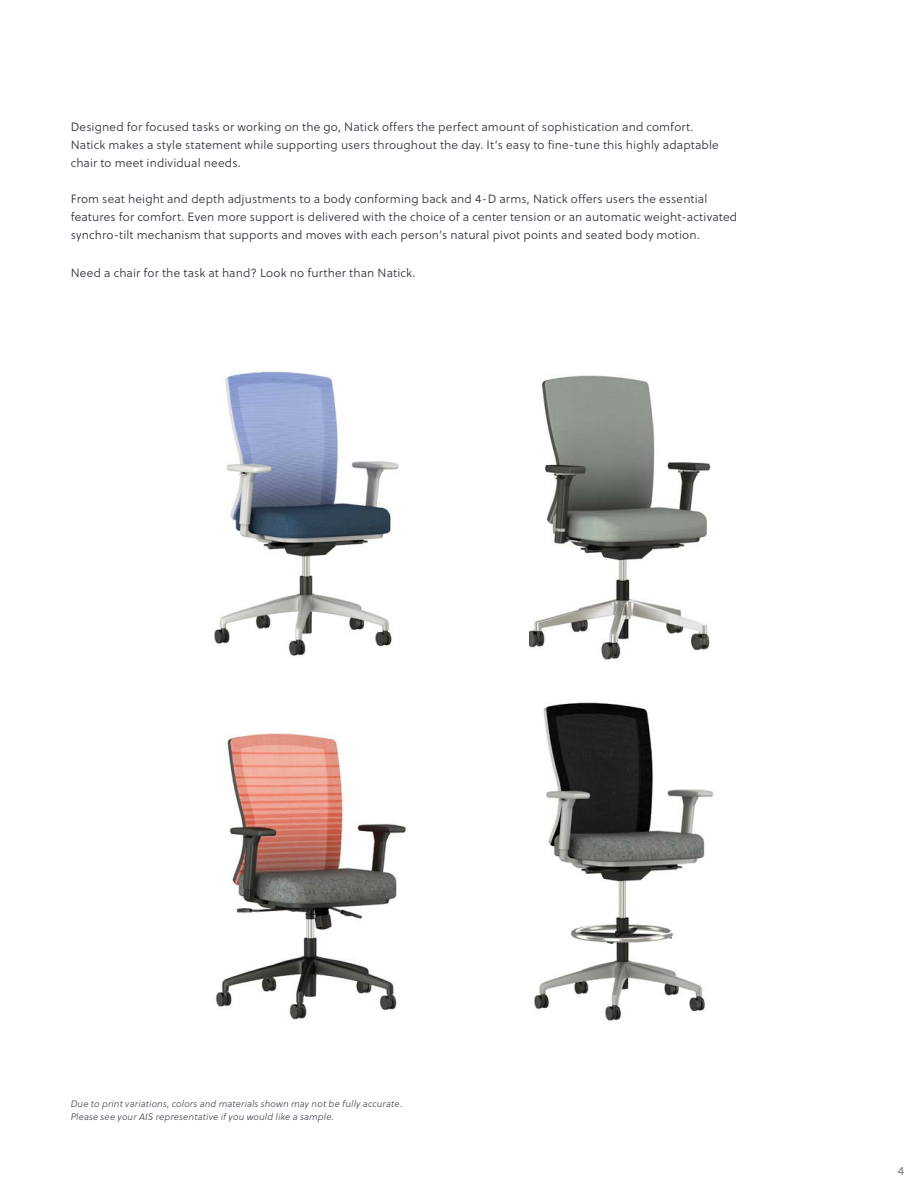
<style>
.page{position:relative;width:918px;height:1188px;background:#fff}
.page>*{position:absolute;margin:0;border:0;box-sizing:border-box;transform-origin:0 0}
.Regular_Bullets{font:12px/18px "Soleil Lt";letter-spacing:.015em;color:#312f3e}
.t1{font:12px "Soleil Bk";color:#8e8b8b}
.Paragraph_Style_1{font:italic 9.45px/13.5px "Soleil Lt";letter-spacing:.015em;color:#464b54}
</style>
<div class="page">
<img style="left:216px;top:733px;width:192px;height:287px">
<img style="left:529px;top:375px;width:182px;height:286px">
<img style="left:214px;top:371px;width:185px;height:285px">
<img style="left:534px;top:702px;width:180px;height:319px">
<p class="Regular_Bullets" style="left:71px;top:118px;width:650px">Designed for focused tasks or working on the go, Natick offers the perfect amount of sophistication and comfort.<br>Natick makes a style statement while supporting users throughout the day. It’s easy to fine-tune this highly adaptable chair to meet individual needs.</p>
<p class="Regular_Bullets" style="left:71px;top:190px;width:668px">From seat height and depth adjustments to a body conforming back and 4-D arms, Natick offers users the essential features for comfort. Even more support is delivered with the choice of a center tension or an automatic weight-activated synchro-tilt mechanism that supports and moves with each person’s natural pivot points and seated body motion.</p>
<p class="Regular_Bullets" style="left:71px;top:264px;width:346px">Need a chair for the task at hand? Look no further than Natick.</p>
<p class="Paragraph_Style_1" style="left:71px;top:1097px;width:333px">Due to print variations, colors and materials shown may not be fully accurate.<br>Please see your AIS representative if you would like a sample.</p>
<p class="t1" style="left:898px;top:1161px;width:8px">4</p>
</div>
